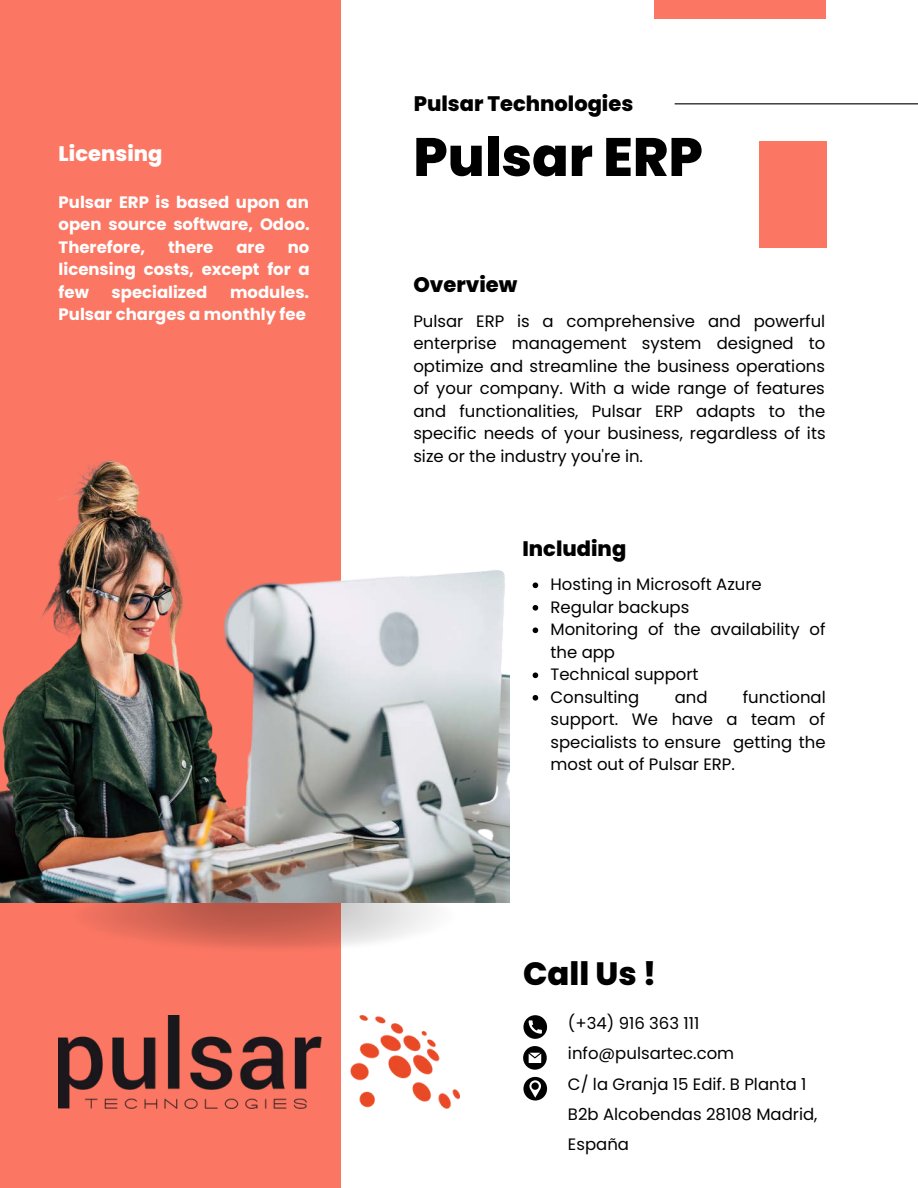
<style>
.page{position:relative;width:918px;height:1188px;background:#fff}
.page>*{position:absolute;margin:0;border:0;box-sizing:border-box;transform-origin:0 0}
.t1{font:800 54px "Poppins";color:#000}
.t2{font:800 32.25px "Poppins";color:#000}
.t3{font:800 21px "Poppins";color:#000}
.t4{font:800 21px "Poppins";color:#fefefe}
.t5{font:16.5px/22.5px "Poppins";color:#000;text-align:justify}
.t6{font:700 16.5px/22.5px "Poppins";color:#fff;text-align:justify}
</style>
<div class="page">
<div style="left:0;top:0;width:341px;height:1188px;background:#fb7764"></div>
<div style="left:759px;top:141px;width:67px;height:107px;background:#fb7764"></div>
<svg style="left:523px;top:1015px;width:24px;height:24px"></svg>
<svg style="left:523px;top:1046px;width:24px;height:24px"></svg>
<svg style="left:523px;top:1077px;width:24px;height:24px"></svg>
<hr style="left:675px;top:103px;width:243px;height:1px;background:#000">
<div style="left:654px;top:0;width:172px;height:19px;background:#fb7764"></div>
<img style="left:0;top:460px;width:510px;height:443px">
<img style="left:59px;top:1015px;width:400px;height:94px">
<svg style="left:533px;top:582px;width:5px;height:6px"></svg>
<svg style="left:533px;top:605px;width:5px;height:6px"></svg>
<svg style="left:533px;top:627px;width:5px;height:6px"></svg>
<svg style="left:533px;top:672px;width:5px;height:6px"></svg>
<svg style="left:533px;top:695px;width:5px;height:6px"></svg>
<p class="t3" style="left:414px;top:89px;width:221px">Pulsar Technologies</p>
<p class="t4" style="left:59px;top:138px;width:105px">Licensing</p>
<p class="t1" style="left:413px;top:119px;width:291px">Pulsar ERP</p>
<p class="t6" style="left:59px;top:191px;width:253px">Pulsar ERP is based upon an open source software, Odoo.<br>Therefore,</p>
<p class="t6" style="left:168px;top:236px;width:47px">there</p>
<p class="t6" style="left:236px;top:236px;width:30px">are</p>
<p class="t6" style="left:59px;top:236px;width:253px;text-indent:229px">no licensing costs, except for a few</p>
<p class="t3" style="left:413px;top:270px;width:106px">Overview</p>
<p class="t5" style="left:413px;top:310px;width:414px">Pulsar ERP is a comprehensive and powerful enterprise management system designed to optimize and streamline the business operations of your company. With a wide range of features and functionalities, Pulsar ERP adapts to the specific needs of your business, regardless of its size or the industry you're in.</p>
<p class="t6" style="left:112px;top:281px;width:97px">specialized</p>
<p class="t6" style="left:59px;top:281px;width:252px;text-align:right">modules.<br>Pulsar charges a monthly fee</p>
<p class="t3" style="left:522px;top:534px;width:105px">Including</p>
<p class="t5" style="left:551px;top:573px;width:213px">Hosting in Microsoft Azure</p>
<p class="t5" style="left:551px;top:596px;width:140px">Regular backups</p>
<p class="t5" style="left:551px;top:618px;width:276px">Monitoring of the availability of the app</p>
<p class="t5" style="left:551px;top:663px;width:150px">Technical support</p>
<p class="t5" style="left:551px;top:686px;width:90px">Consulting</p>
<p class="t5" style="left:675px;top:686px;width:34px">and</p>
<p class="t5" style="left:551px;top:686px;width:277px;text-indent:192px">functional support. We have a team of specialists to ensure getting the most out of Pulsar ERP.</p>
<p class="t2" style="left:523px;top:951px;width:135px">Call Us !</p>
<p class="t5" style="left:568px;top:1012px;width:133px">(+34) 916 363 111</p>
<p class="t5" style="left:568px;top:1042px;width:168px">info@pulsartec.com</p>
<p class="t5" style="left:568px;top:1069px;width:251px;line-height:30.3px;text-align:left">C/ la Granja 15 Edif. B Planta 1<br>B2b Alcobendas 28108 Madrid,<br>España</p>
</div>
